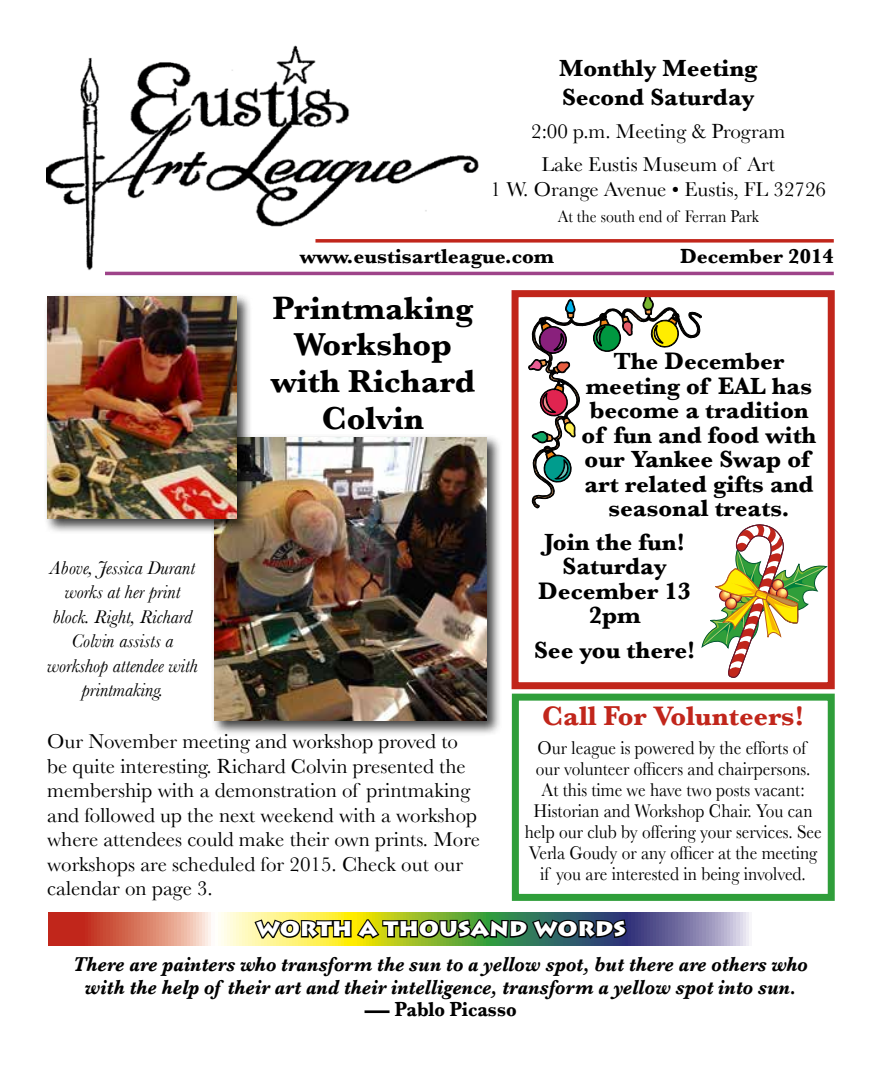
<style>
.page{position:relative;width:882px;height:1071px;background:#fff}
.page>*{position:absolute;margin:0;border:0;box-sizing:border-box;transform-origin:0 0}
.t1{font:700 33.25px/36.8px "Baskerville";color:#000;text-align:center}
.t2{font:700 28px "Baskerville";color:#c1261b}
.t3{font:700 24.5px/24.5px "Baskerville";color:#000;text-align:center}
.t4{font:900 24.5px "Lithos Pro";color:#fff}
.t5{font:21px/24.5px "Baskerville";color:#000;text-align:center}
.t6{font:italic 700 21px/22.8px "Baskerville";color:#000;text-align:center;scale:.9 1}
.t7{font:700 21px "Baskerville";color:#000}
.t8{font:700 21px "Baskerville";color:#000;scale:.9 1}
.t9{font:19.25px/21px "Baskerville";color:#000;text-align:center;scale:.9 1}
.t10{font:italic 19.25px/24.5px "Baskerville";color:#000;text-align:center}
.t11{font:17.5px "Baskerville";color:#000;scale:.9 1}
</style>
<div class="page">
<img style="left:46px;top:45px;width:440px;height:227px">
<hr style="left:105px;top:272px;width:729px;height:3px;background:#9e4389">
<svg style="left:315px;top:239px;width:519px;height:4px;background:#c84037"></svg>
<svg style="left:48px;top:913px;width:701px;height:33px;background:#b1907c"></svg>
<img style="left:253px;top:918px;width:375px;height:24px">
<svg style="left:702px;top:524px;width:125px;height:154px"></svg>
<svg style="left:528px;top:298px;width:174px;height:210px"></svg>
<div style="left:512px;top:290px;width:323px;height:399px;border:7px solid #c1261b"></div>
<div style="left:512px;top:694px;width:323px;height:207px;border:7px solid #2f9e3a"></div>
<div style="left:211px;top:434px;width:292px;height:303px;background:#000;opacity:.75"></div>
<img style="left:214px;top:437px;width:272px;height:284px">
<div style="left:44px;top:293px;width:208px;height:241px;background:#000;opacity:.75"></div>
<img style="left:47px;top:296px;width:189px;height:222px">
<p class="t10" style="left:47px;top:555px;width:152px">Above, Jessica Durant works at her print block. Right, Richard<br>Colvin assists a workshop attendee with printmaking.</p>
<p class="t3" style="left:559px;top:53px;width:200px;line-height:29.4px;text-align:left">Monthly Meeting<br>Second Saturday</p>
<p class="t5" style="left:531px;top:115px;width:256px;line-height:33.1px">2:00 p.m. Meeting &amp; Program<br>Lake Eustis Museum of Art</p>
<p class="t5" style="left:491px;top:177px;width:337px">1 W. Orange Avenue • Eustis, FL 32726</p>
<p class="t11" style="left:558px;top:206px;width:225px">At the south end of Ferran Park</p>
<p class="t7" style="left:300px;top:244px;width:256px">www.eustisartleague.com</p>
<p class="t7" style="left:680px;top:244px;width:155px">December 2014</p>
<h1 class="t1" style="left:271px;top:290px;width:206px">Printmaking<br>Workshop with Richard<br>Colvin</h1>
<p class="t3" style="left:582px;top:349px;width:236px">The December meeting of EAL has become a tradition of fun and food with our Yankee Swap of art related gifts and seasonal treats.</p>
<p class="t3" style="left:538px;top:529px;width:154px">Join the fun!<br>Saturday<br>December 13<br>2pm</p>
<p class="t3" style="left:534px;top:638px;width:163px">See you there!</p>
<p class="t5" style="left:47px;top:729px;width:434px;text-align:left">Our November meeting and workshop proved to be quite interesting. Richard Colvin presented the membership with a demonstration of printmaking and followed up the next weekend with a workshop where attendees could make their own prints. More workshops are scheduled for 2015. Check out our calendar on page 3.</p>
<h2 class="t2" style="left:542px;top:700px;width:263px">Call For Volunteers!</h2>
<p class="t9" style="left:525px;top:737px;width:331px">Our league is powered by the efforts of our volunteer officers and chairpersons.<br>At this time we have two posts vacant:<br>Historian and Workshop Chair. You can help our club by offering your services. See Verla Goudy or any officer at the meeting if you are interested in being involved.</p>
<p class="t4" style="left:256px;top:912px;width:371px">WORTH A THOUSAND WORDS</p>
<p class="t6" style="left:73px;top:953px;width:817px">There are painters who transform the sun to a yellow spot, but there are others who with the help of their art and their intelligence, transform a yellow spot into sun.</p>
<p class="t8" style="left:364px;top:998px;width:171px">― Pablo Picasso</p>
</div>
